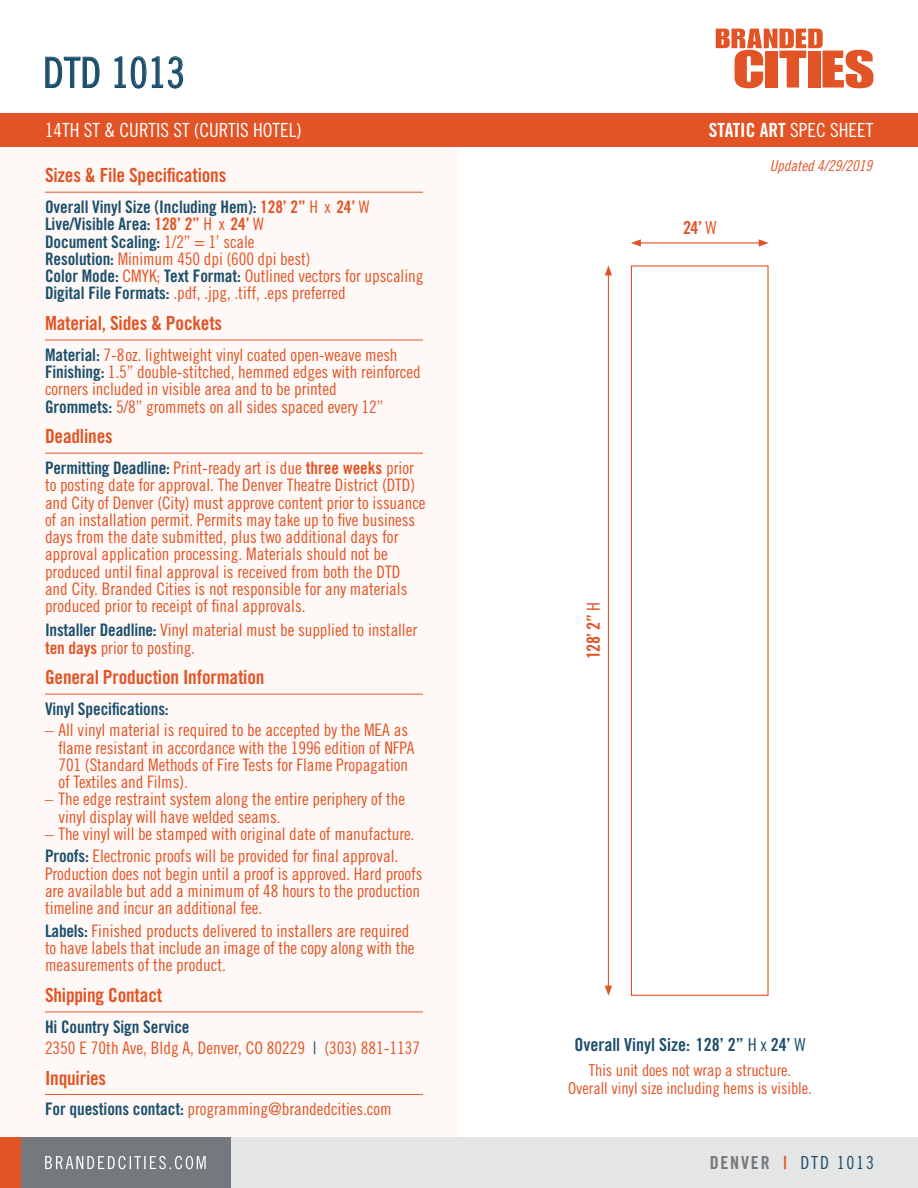
<style>
.page{position:relative;width:918px;height:1188px;background:#fff}
.page>*{position:absolute;margin:0;border:0;box-sizing:border-box;transform-origin:0 0}
.t1{font:42px "Trade Gothic LT Std Cn 18";color:#1b4e6c}
.t2{font:19.5px "Trade Gothic LT Std Bd Cn 20";letter-spacing:-.01em;color:#e25325}
.t3{font:19.5px "Trade Gothic LT Std Cn 18";color:#fff}
.t4{font:19.5px "Trade Gothic LT Std Bd Cn 20";color:#fff}
.t5{font:18px "Trade Gothic LT Std Bd Cn 20";color:#1b4e6c}
.t6{font:18px "Trade Gothic LT Std Cn 18";letter-spacing:.1em;color:#1b4e6c}
.t7{font:18px "Trade Gothic LT Std Bd Cn 20";color:#e25325}
.t8{font:17.25px/17.2px "Trade Gothic LT Std Cn 18";letter-spacing:-.005em;color:#e25325}
.t9{font:17.25px/17.2px "Trade Gothic LT Std Bd Cn 20";letter-spacing:-.005em;color:#1b4e6c}
.t10{font:16.5px/18px "Trade Gothic LT Std Cn 18";letter-spacing:-.005em;color:#e25325;text-align:center}
.t11{font:15px "Trade Gothic LT Std Cn 18 Obl";color:#e25325}
.s1{color:#e25325}
.s2{font-family:"Trade Gothic LT Std Cn 18";color:#e25325}
.s3{font-family:"Trade Gothic LT Std Bd Cn 20";color:#1b4e6c}
.s4{font-family:"Trade Gothic LT Std Bd Cn 20"}
.s5{color:#1b4e6c}
.s6{font-family:"Trade Gothic LT Std Cn 18"}
.s7{font-family:"Trade Gothic LT Std Bd Cn 20";color:#75787c}
.s8{font-family:"Trade Gothic LT Std Bd Cn 20";color:#e25325}
</style>
<div class="page">
<div style="left:0;top:138px;width:459px;height:1010px;background:#fef9f6"></div>
<svg style="left:716px;top:29px;width:157px;height:59px"></svg>
<svg style="left:46px;top:57px;width:53px;height:31px"></svg>
<svg style="left:115px;top:57px;width:31px;height:31px"></svg>
<svg style="left:152px;top:57px;width:31px;height:31px"></svg>
<div style="left:0;top:113px;width:918px;height:34px;background:#e25325"></div>
<div style="left:228px;top:1137px;width:690px;height:51px;background:#e4e5e5"></div>
<div style="left:19px;top:1137px;width:212px;height:51px;background:#75787c"></div>
<div style="left:0;top:1137px;width:21px;height:51px;background:#e25325"></div>
<svg style="left:45px;top:1156px;width:161px;height:13px"></svg>
<hr style="left:45px;top:192px;width:378px;height:1px;background:#e55525">
<hr style="left:45px;top:340px;width:378px;height:1px;background:#e55525">
<hr style="left:45px;top:453px;width:378px;height:1px;background:#e55525">
<hr style="left:45px;top:694px;width:378px;height:1px;background:#e55525">
<hr style="left:45px;top:1094px;width:378px;height:1px;background:#e55525">
<hr style="left:45px;top:1012px;width:378px;height:1px;background:#e55525">
<div style="left:631px;top:265px;width:138px;height:731px;border:1px solid #e25325"></div>
<hr style="left:639px;top:242px;width:122px;height:2px;background:#e25325">
<svg style="left:631px;top:239px;width:10px;height:8px"></svg>
<svg style="left:759px;top:239px;width:10px;height:8px"></svg>
<hr style="left:608px;top:273px;width:1px;height:715px;background:#e25325">
<svg style="left:605px;top:986px;width:7px;height:10px"></svg>
<svg style="left:605px;top:265px;width:7px;height:10px"></svg>
<h1 class="t1" style="left:43px;top:48px;width:144px">DTD 1013</h1>
<p class="t3" style="left:45px;top:119px;width:259px">14TH ST &amp; CURTIS ST (CURTIS HOTEL)</p>
<p class="t2" style="left:45px;top:164px;width:183px">Sizes &amp; File Specifications</p>
<p class="t9" style="left:45px;top:198px;width:326px">Overall Vinyl Size (Including Hem): <span class="s1">128’ 2”</span> <span class="s2">H x</span> <span class="s1">24’</span> <span class="s2">W<br></span>Live/Visible Area: <span class="s1">128’ 2”</span> <span class="s2">H x</span> <span class="s1">24’</span> <span class="s2">W<br></span>Document Scaling: <span class="s2">1/2” = 1’ scale</span></p>
<p class="t8" style="left:45px;top:250px;width:380px"><span class="s3">Resolution:</span> Minimum 450 dpi (600 dpi best)<br><span class="s3">Color Mode:</span> CMYK; <span class="s3">Text Format:</span> Outlined vectors for upscaling<br><span class="s3">Digital File Formats:</span> .pdf, .jpg, .tiff, .eps preferred</p>
<p class="t2" style="left:45px;top:311px;width:179px">Material, Sides &amp; Pockets</p>
<p class="t8" style="left:45px;top:346px;width:377px"><span class="s3">Material:</span> 7-8oz. lightweight vinyl coated open-weave mesh <span class="s3">Finishing:</span> 1.5” double-stitched, hemmed edges with reinforced corners included in visible area and to be printed<br><span class="s3">Grommets:</span> 5/8” grommets on all sides spaced every 12”</p>
<p class="t2" style="left:45px;top:425px;width:69px">Deadlines</p>
<p class="t8" style="left:45px;top:459px;width:382px"><span class="s3">Permitting Deadline:</span> Print-ready art is due <span class="s4">three weeks</span> prior to posting date for approval. The Denver Theatre District (DTD) and City of Denver (City) must approve content prior to issuance of an installation permit. Permits may take up to five business days from the date submitted, plus two additional days for approval application processing. Materials should not be produced until final approval is received from both the DTD and City. Branded Cities is not responsible for any materials produced prior to receipt of final approvals.</p>
<p class="t8" style="left:45px;top:621px;width:374px"><span class="s3">Installer Deadline:</span> Vinyl material must be supplied to installer <span class="s4">ten days</span> prior to posting.</p>
<p class="t2" style="left:45px;top:666px;width:221px">General Production Information</p>
<p class="t9" style="left:45px;top:700px;width:125px">Vinyl Specifications:</p>
<p class="t8" style="left:59px;top:721px;width:357px;text-indent:-14px">– All vinyl material is required to be accepted by the MEA as flame resistant in accordance with the 1996 edition of NFPA 701 (Standard Methods of Fire Tests for Flame Propagation of Textiles and Films).</p>
<p class="t8" style="left:59px;top:790px;width:348px;text-indent:-14px">– The edge restraint system along the entire periphery of the vinyl display will have welded seams.</p>
<p class="t8" style="left:45px;top:822px;width:371px;line-height:22.5px">– The vinyl will be stamped with original date of manufacture.<br><span class="s3">Proofs:</span> Electronic proofs will be provided for final approval.</p>
<p class="t8" style="left:45px;top:865px;width:379px">Production does not begin until a proof is approved. Hard proofs are available but add a minimum of 48 hours to the production timeline and incur an additional fee.</p>
<p class="t8" style="left:45px;top:922px;width:371px"><span class="s3">Labels:</span> Finished products delivered to installers are required to have labels that include an image of the copy along with the measurements of the product.</p>
<p class="t2" style="left:45px;top:983px;width:119px">Shipping Contact</p>
<p class="t9" style="left:45px;top:1018px;width:146px">Hi Country Sign Service</p>
<p class="t8" style="left:45px;top:1039px;width:377px">2350 E 70th Ave, Bldg A, Denver, CO 80229 <span class="s5">|</span> (303) 881-1137</p>
<p class="t2" style="left:45px;top:1066px;width:63px">Inquiries</p>
<p class="t8" style="left:45px;top:1100px;width:348px"><span class="s3">For questions contact:</span> programming@brandedcities.com</p>
<p class="t4" style="left:709px;top:118px;width:166px">STATIC ART <span class="s6">SPEC SHEET</span></p>
<p class="t7" style="left:683px;top:217px;width:35px">24’ <span class="s6">W</span></p>
<p class="t11" style="left:770px;top:157px;width:104px">Updated 4/29/2019</p>
<p class="t7" style="left:582px;top:659px;width:59px;rotate:-90deg">128’ 2” <span class="s6">H</span></p>
<p class="t5" style="left:574px;top:1033px;width:233px">Overall Vinyl Size: 128’ 2” <span class="s6">H x</span> 24’ <span class="s6">W</span></p>
<p class="t10" style="left:568px;top:1060px;width:245px">This unit does not wrap a structure.<br>Overall vinyl size including hems is visible.</p>
<p class="t6" style="left:710px;top:1152px;width:166px"><span class="s7">DENVER</span> <span class="s8">|</span> DTD 1013</p>
</div>
